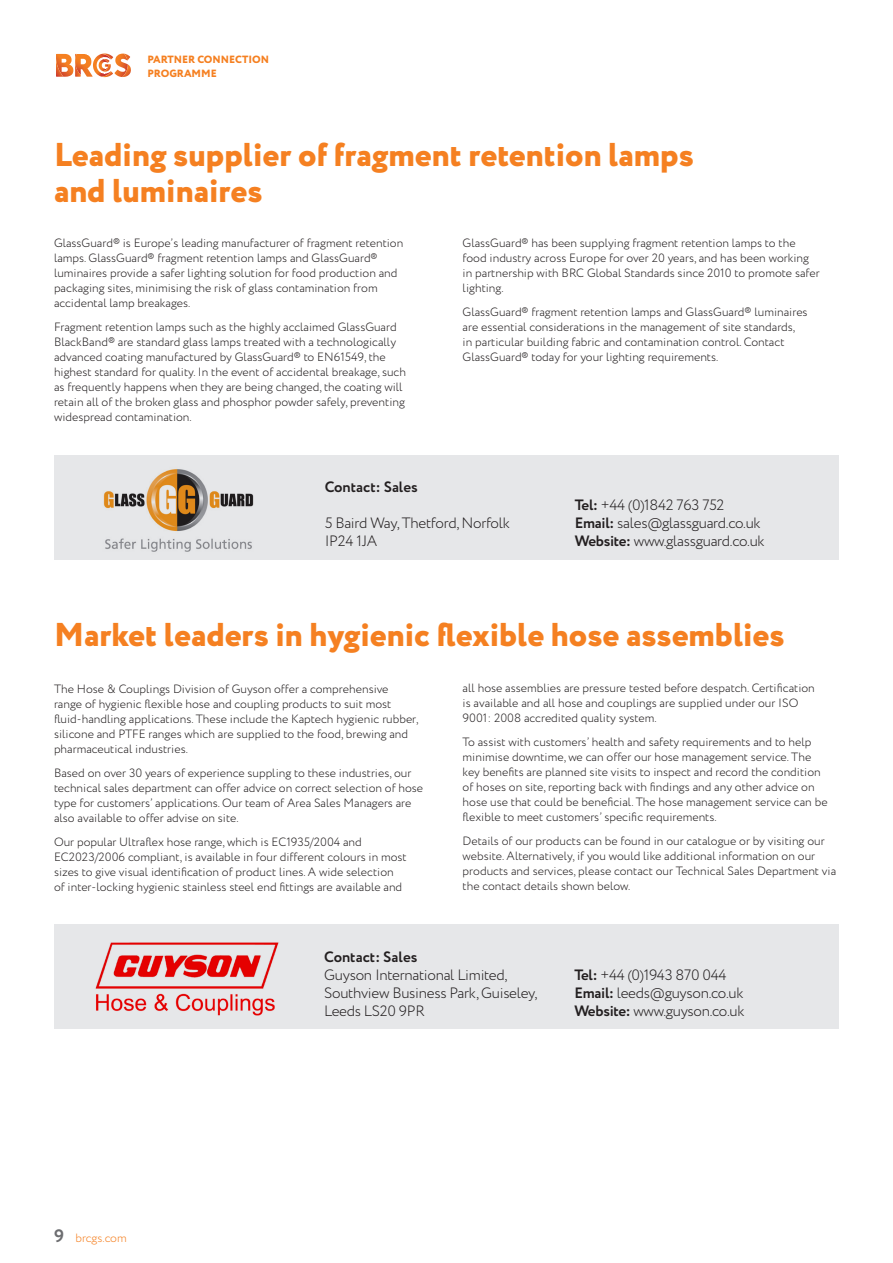
<style>
.page{position:relative;width:893px;height:1263px;background:#fff}
.page>*{position:absolute;margin:0;border:0;box-sizing:border-box;transform-origin:0 0}
.t1{font:800 33px/36px "Circe";color:#f58021}
.t2{font:300 15px/18px "Circe";letter-spacing:-.02em;color:#231f20}
.t3{font:700 15px "Circe";color:#231f20}
.Bullets{font:300 12px/15px "Circe";color:#231f20}
.t4{font:300 12px "Circe";color:#f58021}
.t5{font:800 10.5px "Circe";color:#f58021}
.s1{font-weight:700}
.s2{font-weight:700;font-size:18px;color:#6c6d70}
</style>
<div class="page">
<svg style="left:56px;top:53px;width:75px;height:24px"></svg>
<div style="left:54px;top:455px;width:785px;height:105px;background:#e6e7e9"></div>
<img style="left:103px;top:469px;width:151px;height:83px">
<div style="left:54px;top:924px;width:785px;height:105px;background:#e6e7e9"></div>
<img style="left:95px;top:942px;width:184px;height:74px">
<p class="t5" style="left:147px;top:53px;width:123px">PARTNER CONNECTION</p>
<p class="t5" style="left:147px;top:66px;width:71px">PROGRAMME</p>
<p class="t1" style="left:54px;top:138px;width:641px">Leading supplier of fragment retention lamps and luminaires</p>
<p class="Bullets" style="left:54px;top:236px;width:351px">GlassGuard® is Europe’s leading manufacturer of fragment retention lamps. GlassGuard® fragment retention lamps and GlassGuard® luminaires provide a safer lighting solution for food production and packaging sites, minimising the risk of glass contamination from accidental lamp breakages.</p>
<p class="Bullets" style="left:54px;top:320px;width:354px">Fragment retention lamps such as the highly acclaimed GlassGuard BlackBand® are standard glass lamps treated with a technologically advanced coating manufactured by GlassGuard® to EN61549, the highest standard for quality. In the event of accidental breakage, such as frequently happens when they are being changed, the coating will retain all of the broken glass and phosphor powder safely, preventing widespread contamination.</p>
<p class="Bullets" style="left:463px;top:236px;width:358px">GlassGuard® has been supplying fragment retention lamps to the food industry across Europe for over 20 years, and has been working in partnership with BRC Global Standards since 2010 to promote safer lighting.</p>
<p class="Bullets" style="left:463px;top:305px;width:346px">GlassGuard® fragment retention lamps and GlassGuard® luminaires are essential considerations in the management of site standards, in particular building fabric and contamination control. Contact GlassGuard® today for your lighting requirements.</p>
<p class="t3" style="left:325px;top:477px;width:95px">Contact: Sales</p>
<p class="t2" style="left:325px;top:515px;width:187px">5 Baird Way, Thetford, Norfolk<br>IP24 1JA</p>
<p class="t2" style="left:575px;top:496px;width:191px"><span class="s1">Tel:</span> +44 (0)1842 763 752<br><span class="s1">Email:</span> sales@glassguard.co.uk<br><span class="s1">Website:</span> www.glassguard.co.uk</p>
<p class="t1" style="left:54px;top:619px;width:732px">Market leaders in hygienic flexible hose assemblies</p>
<p class="Bullets" style="left:54px;top:681px;width:366px">The Hose &amp; Couplings Division of Guyson offer a comprehensive range of hygienic flexible hose and coupling products to suit most fluid-handling applications. These include the Kaptech hygienic rubber, silicone and PTFE ranges which are supplied to the food, brewing and pharmaceutical industries.</p>
<p class="Bullets" style="left:54px;top:765px;width:371px">Based on over 30 years of experience suppling to these industries, our technical sales department can offer advice on correct selection of hose type for customers’ applications. Our team of Area Sales Managers are also available to offer advise on site.</p>
<p class="Bullets" style="left:54px;top:834px;width:354px">Our popular Ultraflex hose range, which is EC1935/2004 and<br>EC2023/2006 compliant, is available in four different colours in most</p>
<p class="Bullets" style="left:54px;top:864px;width:341px">sizes to give visual identification of product lines. A wide selection</p>
<p class="Bullets" style="left:54px;top:879px;width:350px">of inter-locking hygienic stainless steel end fittings are available and</p>
<p class="Bullets" style="left:463px;top:680px;width:354px">all hose assemblies are pressure tested before despatch. Certification is available and all hose and couplings are supplied under our ISO<br>9001: 2008 accredited quality system.</p>
<p class="Bullets" style="left:463px;top:734px;width:366px">To assist with customers’ health and safety requirements and to help minimise downtime, we can offer our hose management service. The key benefits are planned site visits to inspect and record the condition of hoses on site, reporting back with findings and any other advice on hose use that could be beneficial. The hose management service can be flexible to meet customers’ specific requirements.</p>
<p class="Bullets" style="left:463px;top:833px;width:375px">Details of our products can be found in our catalogue or by visiting our website. Alternatively, if you would like additional information on our products and services, please contact our Technical Sales Department via the contact details shown below.</p>
<p class="t4" style="left:54px;top:1230px;width:74px"><span class="s2">9</span> brcgs.com</p>
<p class="t3" style="left:324px;top:947px;width:95px">Contact: Sales</p>
<p class="t2" style="left:324px;top:966px;width:215px">Guyson International Limited,<br>Southview Business Park, Guiseley,<br>Leeds LS20 9PR</p>
<p class="t2" style="left:574px;top:966px;width:172px"><span class="s1">Tel:</span> +44 (0)1943 870 044<br><span class="s1">Email:</span> leeds@guyson.co.uk<br><span class="s1">Website:</span> www.guyson.co.uk</p>
</div>
